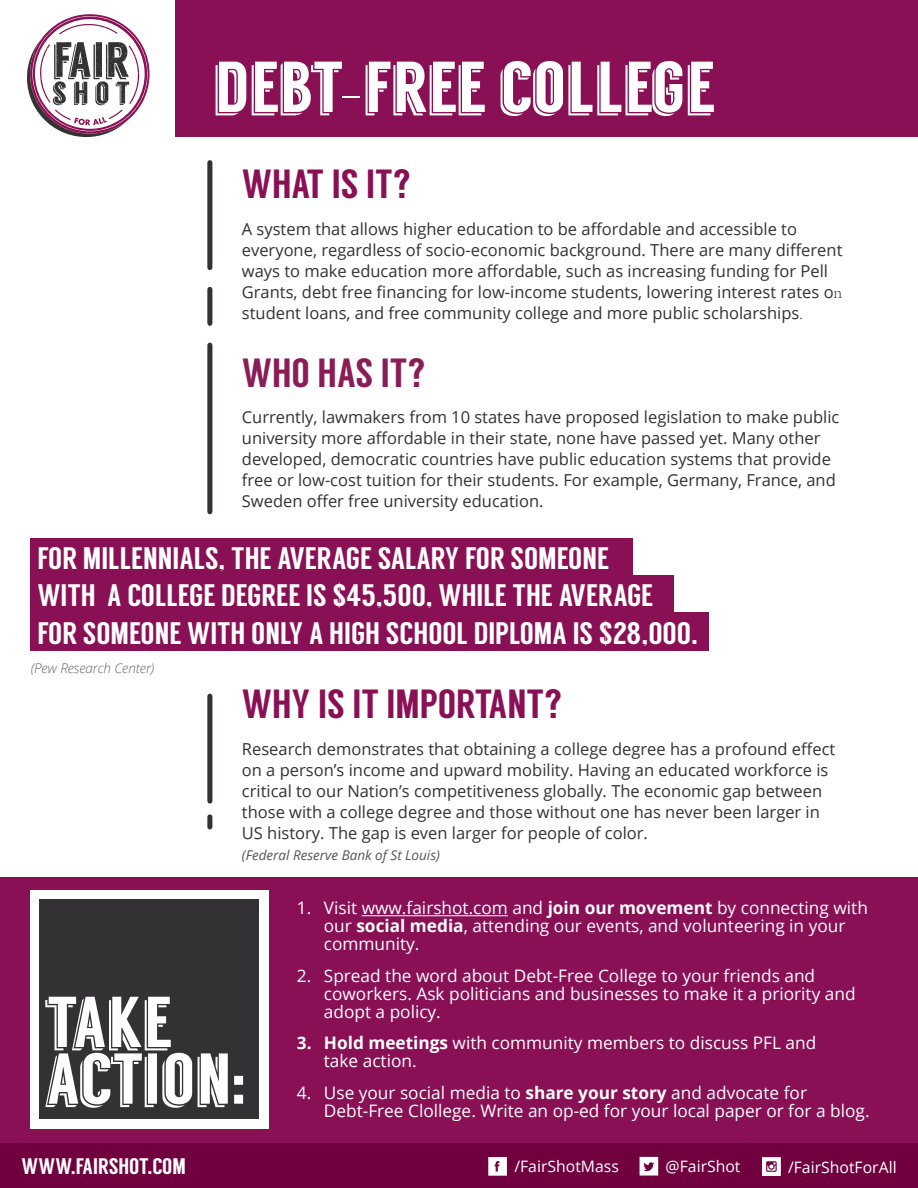
<style>
.page{position:relative;width:918px;height:1188px;background:#fff}
.page>*{position:absolute;margin:0;border:0;box-sizing:border-box;transform-origin:0 0}
.t1{font:71.85px/56.7px "Langdon";color:#fff}
.t2{font:40.65px "Langdon";color:#8a1055}
.t3{font:40.65px "Langdon";color:#8a1c57}
.t4{font:31.05px/37.3px "Langdon";color:#fff}
.t5{font:22.5px "Langdon";color:#fff}
.t6{font:17.25px/18px "Open Sans";color:#fff}
.t7{font:16.5px/21px "Open Sans";color:#333133}
.t8{font:16.5px/21px "Open Sans";color:#333132}
.t9{font:15.75px "Open Sans";color:#fff}
.t10{font:italic 13.5px "Open Sans";color:#545557}
.t11{font:italic 300 13.5px "Open Sans";color:#616264}
.s1{font-family:"Adobe Song Std";font-weight:300}
.s2{font-weight:700}
</style>
<div class="page">
<div style="left:0;top:903px;width:918px;height:285px;background:#71003f"></div>
<div style="left:176px;top:0;width:742px;height:136px;background:#8a1055"></div>
<div style="left:0;top:877px;width:918px;height:266px;background:#8a1055"></div>
<svg style="left:27px;top:14px;width:123px;height:123px"></svg>
<div style="left:207px;top:163px;width:5px;height:105px;background:#333133"></div>
<div style="left:207px;top:696px;width:5px;height:105px;background:#333133"></div>
<div style="left:207px;top:345px;width:5px;height:167px;background:#333133"></div>
<div style="left:207px;top:289px;width:5px;height:34px;background:#333133"></div>
<div style="left:30px;top:890px;width:238px;height:239px;background:#fff"></div>
<div style="left:207px;top:817px;width:5px;height:10px;background:#333133"></div>
<div style="left:40px;top:900px;width:219px;height:219px;background:#333133"></div>
<div style="left:30px;top:538px;width:603px;height:39px;background:#8a1055"></div>
<div style="left:30px;top:575px;width:644px;height:39px;background:#8a1055"></div>
<div style="left:30px;top:612px;width:678px;height:39px;background:#8a1055"></div>
<hr style="left:362px;top:915px;width:146px;height:1px;background:#fff">
<svg style="left:488px;top:1157px;width:19px;height:19px"></svg>
<svg style="left:640px;top:1157px;width:18px;height:19px"></svg>
<svg style="left:762px;top:1157px;width:19px;height:19px"></svg>
<h1 class="t1" style="left:213px;top:59px;width:503px">DEBT-FREE COLLEGE</h1>
<h2 class="t2" style="left:242px;top:160px;width:171px">WHAT IS IT?</h2>
<p class="t7" style="left:242px;top:218px;width:602px">A system that allows higher education to be affordable and accessible to everyone, regardless of socio-economic background. There are many different ways to make education more affordable, such as increasing funding for Pell Grants, debt free financing for low-income students, lowering interest rates o<span class="s1">n </span>student loans, and free community college and more public scholarships<span class="s1">.</span></p>
<h2 class="t3" style="left:242px;top:349px;width:185px">WHO HAS IT?</h2>
<p class="t8" style="left:242px;top:406px;width:599px">Currently, lawmakers from 10 states have proposed legislation to make public university more affordable in their state, none have passed yet. Many other developed, democratic countries have public education systems that provide free or low-cost tuition for their students. For example, Germany, France, and Sweden offer free university education.</p>
<h3 class="t4" style="left:37px;top:540px;width:662px">FOR MILLENNIALS, THE AVERAGE SALARY FOR SOMEONE<br>WITH A COLLEGE DEGREE IS $45,500, WHILE THE AVERAGE<br>FOR SOMEONE WITH ONLY A HIGH SCHOOL DIPLOMA IS $28,000.</h3>
<p class="t11" style="left:31px;top:659px;width:125px">(Pew Research Center)</p>
<h2 class="t2" style="left:242px;top:680px;width:322px">WHY IS IT IMPORTANT?</h2>
<p class="t7" style="left:242px;top:738px;width:595px">Research demonstrates that obtaining a college degree has a profound effect on a person’s income and upward mobility. Having an educated workforce is critical to our Nation’s competitiveness globally. The economic gap between those with a college degree and those without one has never been larger in US history. The gap is even larger for people of color.</p>
<p class="t10" style="left:242px;top:846px;width:200px">(Federal Reserve Bank of St Louis)</p>
<h1 class="t1" style="left:44px;top:994px;width:204px">TAKE<br>ACTION:</h1>
<p class="t6" style="left:324px;top:899px;width:546px;text-indent:-27px">1. Visit www.fairshot.com and <span class="s2">join our movement</span> by connecting with our <span class="s2">social media</span>, attending our events, and volunteering in your community.</p>
<p class="t6" style="left:324px;top:966px;width:533px;text-indent:-27px">2. Spread the word about Debt-Free College to your friends and coworkers. Ask politicians and businesses to make it a priority and adopt a policy.</p>
<p class="t6" style="left:324px;top:1034px;width:494px;text-indent:-27px"><span class="s2">3. Hold meetings</span> with community members to discuss PFL and take action.</p>
<p class="t6" style="left:324px;top:1083px;width:547px;text-indent:-27px">4. Use your social media to <span class="s2">share your story</span> and advocate for<br>Debt-Free Clollege. Write an op-ed for your local paper or for a blog.</p>
<h3 class="t5" style="left:22px;top:1154px;width:166px">WWW.FAIRSHOT.COM</h3>
<p class="t9" style="left:514px;top:1156px;width:106px">/FairShotMass</p>
<p class="t9" style="left:666px;top:1155px;width:76px">@FairShot</p>
<p class="t9" style="left:788px;top:1156px;width:110px">/FairShotForAll</p>
</div>
